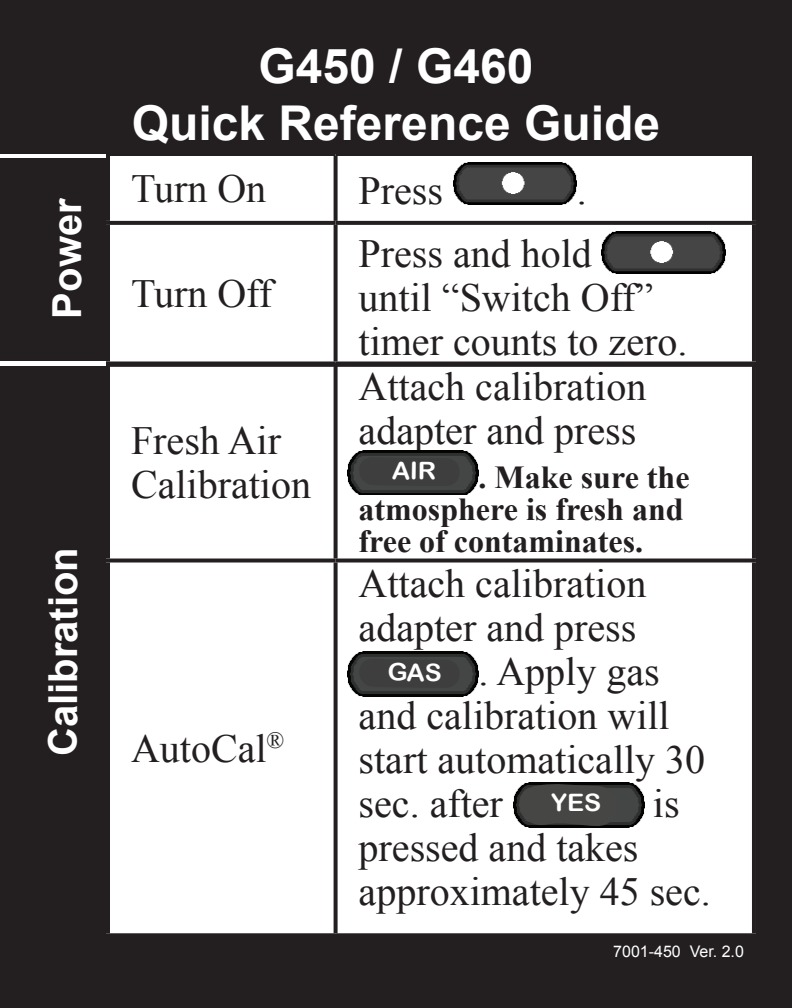
<style>
.page{position:relative;width:792px;height:1008px;background:#fff}
.page>*{position:absolute;margin:0;border:0;box-sizing:border-box;transform-origin:0 0}
.t1{font:700 48px "Arial";color:#fff}
.t2{font:40px/44px "Times New Roman";color:#231f20}
.t3{font:700 40px "Arial";color:#fff}
.t4{font:700 32px/32px "Times New Roman";color:#231f20}
.t5{font:24px "Arial Rounded MT Bold";color:#fff;scale:1.07 1}
.t6{font:24px "Arial Rounded MT Bold";color:#fff;scale:1.06 1}
.t7{font:16px "Arial";color:#fff}
</style>
<div class="page">
<div style="left:0;top:935px;width:792px;height:73px;background:#231f20"></div>
<div style="left:0;top:0;width:792px;height:154px;background:#231f20"></div>
<div style="left:0;top:158px;width:106px;height:203px;background:#231f20"></div>
<div style="left:0;top:366px;width:106px;height:571px;background:#231f20"></div>
<hr style="left:106px;top:152px;width:230px;height:4px;background:#231f20">
<hr style="left:106px;top:156px;width:4px;height:65px;background:#231f20">
<hr style="left:336px;top:152px;width:420px;height:4px;background:#231f20">
<svg style="left:334px;top:156px;width:4px;height:65px"></svg>
<hr style="left:752px;top:156px;width:4px;height:65px;background:#231f20">
<svg style="left:106px;top:221px;width:230px;height:4px"></svg>
<hr style="left:106px;top:225px;width:4px;height:136px;background:#231f20">
<svg style="left:336px;top:221px;width:420px;height:4px;background:#292526"></svg>
<svg style="left:334px;top:225px;width:4px;height:136px"></svg>
<hr style="left:752px;top:225px;width:4px;height:136px;background:#231f20">
<svg style="left:106px;top:361px;width:230px;height:2px"></svg>
<hr style="left:106px;top:365px;width:4px;height:194px;background:#231f20">
<svg style="left:336px;top:361px;width:420px;height:2px"></svg>
<svg style="left:334px;top:367px;width:4px;height:192px"></svg>
<hr style="left:752px;top:365px;width:4px;height:194px;background:#231f20">
<svg style="left:106px;top:559px;width:230px;height:4px"></svg>
<hr style="left:106px;top:563px;width:4px;height:370px;background:#231f20">
<svg style="left:336px;top:559px;width:420px;height:4px;background:#3d393a"></svg>
<svg style="left:334px;top:563px;width:4px;height:370px"></svg>
<hr style="left:752px;top:563px;width:4px;height:370px;background:#231f20">
<svg style="left:106px;top:933px;width:230px;height:2px"></svg>
<svg style="left:336px;top:933px;width:420px;height:2px"></svg>
<img style="left:453px;top:163px;width:124px;height:42px">
<img style="left:602px;top:232px;width:124px;height:42px">
<svg style="left:106px;top:363px;width:650px;height:4px;background:#2a2728"></svg>
<div style="left:756px;top:115px;width:36px;height:893px;background:#231f20"></div>
<img style="left:347px;top:450px;width:131px;height:45px">
<img style="left:347px;top:652px;width:131px;height:45px">
<img style="left:624px;top:783px;width:21px;height:45px">
<svg style="left:513px;top:782px;width:111px;height:46px;background:#424241"></svg>
<div style="left:354px;top:456px;width:110px;height:30px;background:#3e3e3f"></div>
<div style="left:354px;top:658px;width:110px;height:30px;background:#3e3e3f"></div>
<p class="t3" style="left:41px;top:319px;width:122px;rotate:-90deg">Power</p>
<p class="t3" style="left:37px;top:756px;width:210px;rotate:-90deg">Calibration</p>
<p class="t1" style="left:259px;top:34px;width:276px">G450 / G460</p>
<p class="t1" style="left:132px;top:92px;width:530px">Quick Reference Guide</p>
<p class="t2" style="left:131px;top:166px;width:137px">Turn On</p>
<p class="t2" style="left:359px;top:168px;width:86px">Press</p>
<p class="t2" style="left:577px;top:168px;width:11px">.</p>
<p class="t2" style="left:131px;top:271px;width:143px">Turn Off</p>
<p class="t2" style="left:131px;top:418px;width:181px">Fresh Air<br>Calibration</p>
<p class="t2" style="left:131px;top:726px;width:155px">AutoCal<sup>®</sup></p>
<p class="t2" style="left:359px;top:231px;width:330px">Press and hold<br>until “Switch Off” timer counts to zero.</p>
<p class="t2" style="left:359px;top:364px;width:289px">Attach calibration adapter and press</p>
<p class="t4" style="left:359px;top:460px;width:332px;text-indent:120px">. Make sure the atmosphere is fresh and free of contaminates.</p>
<p class="t2" style="left:359px;top:561px;width:289px">Attach calibration adapter and press</p>
<p class="t2" style="left:359px;top:649px;width:348px;text-indent:120px">. Apply gas and calibration will start automatically 30 sec. after</p>
<p class="t6" style="left:425px;top:658px;width:18px">S</p>
<p class="t2" style="left:653px;top:781px;width:28px">is</p>
<p class="t2" style="left:359px;top:825px;width:354px">pressed and takes approximately 45 sec.</p>
<p class="t5" style="left:551px;top:788px;width:48px">YES</p>
<p class="t7" style="left:613px;top:941px;width:132px">7001-450 Ver. 2.0</p>
</div>
